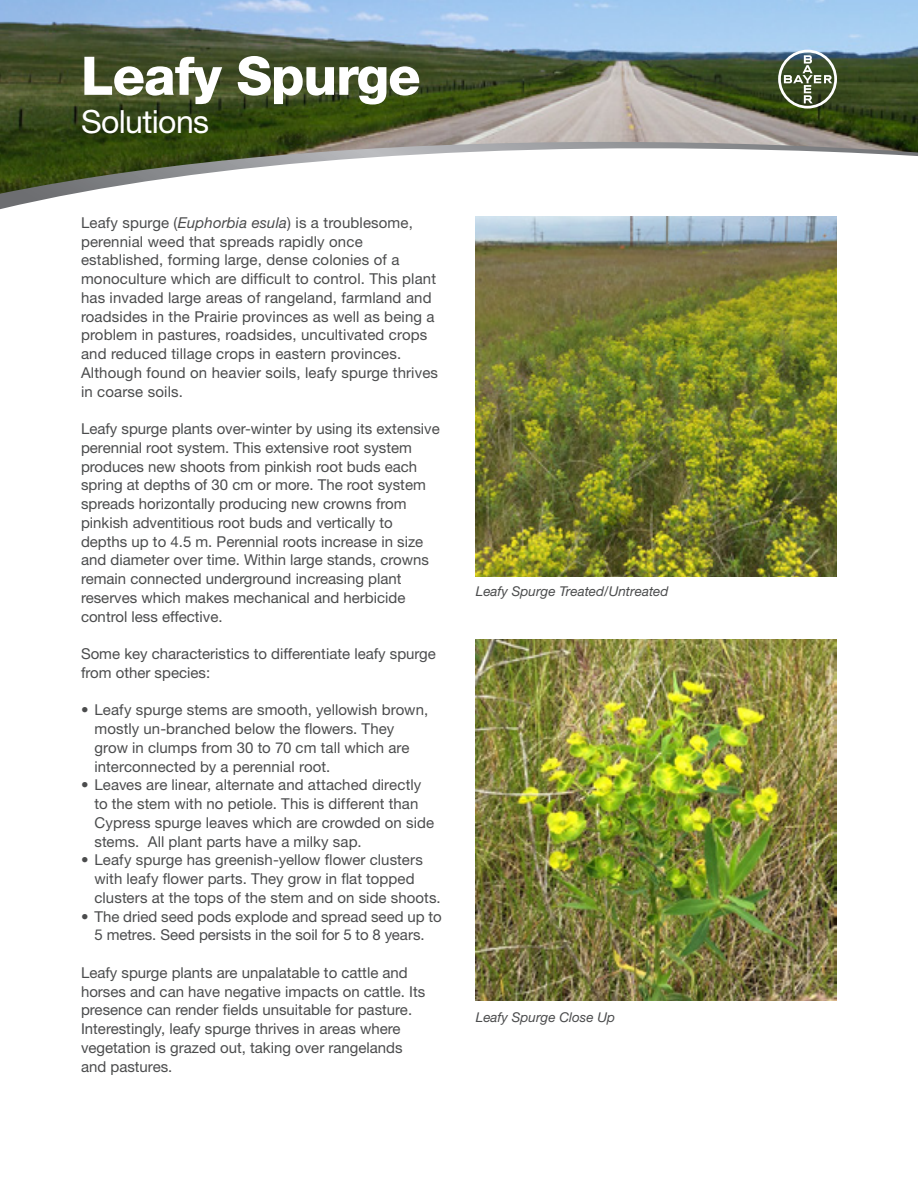
<style>
.page{position:relative;width:918px;height:1188px;background:#fff}
.page>*{position:absolute;margin:0;border:0;box-sizing:border-box;transform-origin:0 0}
.t1{font:800 53.25px "Helvetica Neue";letter-spacing:-.02em;color:#fff}
.H1sub{font:31.95px "Helvetica Neue";letter-spacing:-.02em;color:#fff}
.intro_text{font:15px/18.8px "Helvetica Neue";color:#4b4c4d}
.t2{font:italic 13.5px "Helvetica Neue";color:#4b4c4d}
.s1{font-style:italic}
</style>
<div class="page">
<img style="left:476px;top:216px;width:361px;height:361px">
<img style="left:476px;top:639px;width:361px;height:361px">
<img style="left:0;top:0;width:918px;height:139px">
<svg style="left:0;top:139px;width:918px;height:70px"></svg>
<svg style="left:778px;top:50px;width:59px;height:59px"></svg>
<h1 class="t1" style="left:81px;top:44px;width:341px">Leafy Spurge</h1>
<p class="H1sub" style="left:81px;top:103px;width:130px">Solutions</p>
<p class="intro_text" style="left:81px;top:213px;width:359px">Leafy spurge (<span class="s1">Euphorbia esula</span>) is a troublesome, perennial weed that spreads rapidly once established, forming large, dense colonies of a monoculture which are difficult to control. This plant has invaded large areas of rangeland, farmland and roadsides in the Prairie provinces as well as being a problem in pastures, roadsides, uncultivated crops and reduced tillage crops in eastern provinces.<br>Although found on heavier soils, leafy spurge thrives in coarse soils.</p>
<p class="intro_text" style="left:81px;top:419px;width:360px">Leafy spurge plants over-winter by using its extensive perennial root system. This extensive root system produces new shoots from pinkish root buds each spring at depths of 30 cm or more. The root system spreads horizontally producing new crowns from pinkish adventitious root buds and vertically to depths up to 4.5 m. Perennial roots increase in size and diameter over time. Within large stands, crowns remain connected underground increasing plant reserves which makes mechanical and herbicide control less effective.</p>
<p class="intro_text" style="left:81px;top:644px;width:356px">Some key characteristics to differentiate leafy spurge from other species:</p>
<p class="intro_text" style="left:94px;top:700px;width:335px;text-indent:-14px">• Leafy spurge stems are smooth, yellowish brown, mostly un-branched below the flowers. They grow in clumps from 30 to 70 cm tall which are interconnected by a perennial root.</p>
<p class="intro_text" style="left:94px;top:775px;width:341px;text-indent:-14px">• Leaves are linear, alternate and attached directly to the stem with no petiole. This is different than Cypress spurge leaves which are crowded on side stems. All plant parts have a milky sap.</p>
<p class="intro_text" style="left:94px;top:850px;width:348px;text-indent:-14px">• Leafy spurge has greenish-yellow flower clusters with leafy flower parts. They grow in flat topped clusters at the tops of the stem and on side shoots.</p>
<p class="intro_text" style="left:81px;top:907px;width:362px;text-align:center">• The dried seed pods explode and spread seed up to<br>5 metres. Seed persists in the soil for 5 to 8 years.</p>
<p class="intro_text" style="left:81px;top:963px;width:346px">Leafy spurge plants are unpalatable to cattle and horses and can have negative impacts on cattle. Its presence can render fields unsuitable for pasture.<br>Interestingly, leafy spurge thrives in areas where vegetation is grazed out, taking over rangelands and pastures.</p>
<p class="t2" style="left:476px;top:583px;width:194px">Leafy Spurge Treated/Untreated</p>
<p class="t2" style="left:476px;top:1009px;width:141px">Leafy Spurge Close Up</p>
</div>
